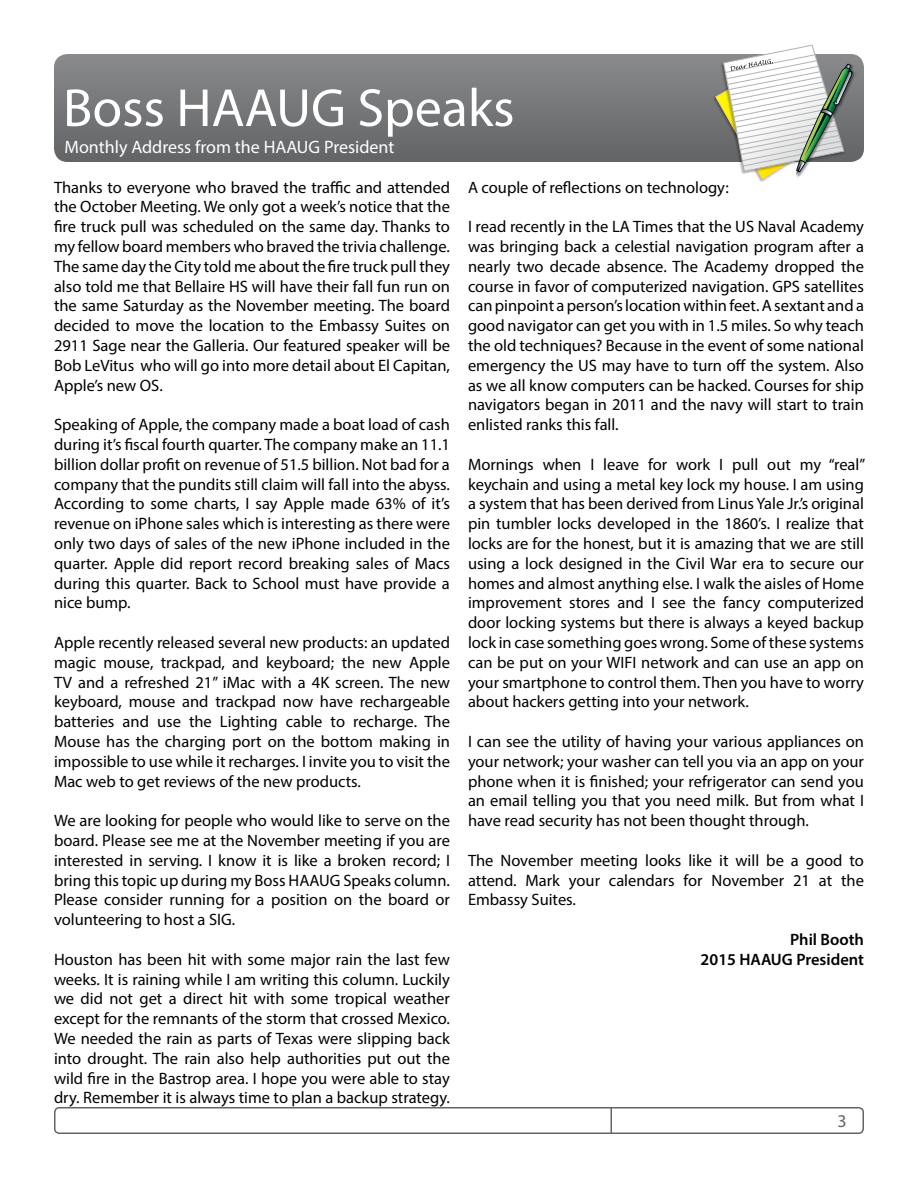
<style>
.page{position:relative;width:918px;height:1188px;background:#fff}
.page>*{position:absolute;margin:0;border:0;box-sizing:border-box;transform-origin:0 0}
.t1{font:54px "Myriad Pro";color:#fff}
.t2{font:18px "Myriad Pro";color:#fff}
.t3{font:18px "Myriad Pro";color:#636466}
.t4{font:16.5px/19.8px "Myriad Pro";color:#000;text-align:justify}
.t5{font:600 16.5px/19.8px "Myriad Pro";color:#000;text-align:right}
</style>
<div class="page">
<hr style="left:610px;top:1107px;width:2px;height:27px;background:#636466">
<div style="left:54px;top:1107px;width:810px;height:27px;border:2px solid #636466;border-radius:4px"></div>
<div style="left:54px;top:54px;width:810px;height:108px;background:linear-gradient(to bottom,#898a8c,#636466);border-radius:14px"></div>
<img style="left:712px;top:59px;width:55px;height:123px">
<img style="left:853px;top:63px;width:3px;height:99px">
<svg style="left:716px;top:45px;width:137px;height:134px"></svg>
<h1 class="t1" style="left:63px;top:75px;width:453px">Boss HAAUG Speaks</h1>
<p class="t2" style="left:64px;top:136px;width:331px">Monthly Address from the HAAUG President</p>
<p class="t4" style="left:54px;top:177px;width:398px">Thanks to everyone who braved the traffic and attended the October Meeting. We only got a week’s notice that the fire truck pull was scheduled on the same day. Thanks to my fellow board members who braved the trivia challenge.<br>The same day the City told me about the fire truck pull they also told me that Bellaire HS will have their fall fun run on the same Saturday as the November meeting. The board decided to move the location to the Embassy Suites on 2911 Sage near the Galleria. Our featured speaker will be Bob LeVitus who will go into more detail about El Capitan, Apple’s new OS.</p>
<p class="t4" style="left:54px;top:415px;width:398px">Speaking of Apple, the company made a boat load of cash during it’s fiscal fourth quarter. The company make an 11.1 billion dollar profit on revenue of 51.5 billion. Not bad for a company that the pundits still claim will fall into the abyss.<br>According to some charts, I say Apple made 63% of it’s revenue on iPhone sales which is interesting as there were only two days of sales of the new iPhone included in the quarter. Apple did report record breaking sales of Macs during this quarter. Back to School must have provide a nice bump.</p>
<p class="t4" style="left:54px;top:632px;width:398px">Apple recently released several new products: an updated magic mouse, trackpad, and keyboard; the new Apple TV and a refreshed 21” iMac with a 4K screen. The new keyboard, mouse and trackpad now have rechargeable batteries and use the Lighting cable to recharge. The Mouse has the charging port on the bottom making in impossible to use while it recharges. I invite you to visit the Mac web to get reviews of the new products.</p>
<p class="t4" style="left:54px;top:811px;width:398px">We are looking for people who would like to serve on the board. Please see me at the November meeting if you are interested in serving. I know it is like a broken record; I bring this topic up during my Boss HAAUG Speaks column.<br>Please consider running for a position on the board or volunteering to host a SIG.</p>
<p class="t4" style="left:54px;top:949px;width:398px">Houston has been hit with some major rain the last few weeks. It is raining while I am writing this column. Luckily we did not get a direct hit with some tropical weather except for the remnants of the storm that crossed Mexico.<br>We needed the rain as parts of Texas were slipping back into drought. The rain also help authorities put out the wild fire in the Bastrop area. I hope you were able to stay dry. Remember it is always time to plan a backup strategy.</p>
<p class="t4" style="left:468px;top:177px;width:262px">A couple of reflections on technology:</p>
<p class="t4" style="left:468px;top:217px;width:398px">I read recently in the LA Times that the US Naval Academy was bringing back a celestial navigation program after a nearly two decade absence. The Academy dropped the course in favor of computerized navigation. GPS satellites can pinpoint a person’s location within feet. A sextant and a good navigator can get you with in 1.5 miles. So why teach the old techniques? Because in the event of some national emergency the US may have to turn off the system. Also as we all know computers can be hacked. Courses for ship navigators began in 2011 and the navy will start to train enlisted ranks this fall.</p>
<p class="t4" style="left:468px;top:454px;width:399px">Mornings when I leave for work I pull out my “real” keychain and using a metal key lock my house. I am using a system that has been derived from Linus Yale Jr.’s original pin tumbler locks developed in the 1860’s. I realize that locks are for the honest, but it is amazing that we are still using a lock designed in the Civil War era to secure our homes and almost anything else. I walk the aisles of Home improvement stores and I see the fancy computerized door locking systems but there is always a keyed backup lock in case something goes wrong. Some of these systems can be put on your WIFI network and can use an app on your smartphone to control them. Then you have to worry about hackers getting into your network.</p>
<p class="t4" style="left:468px;top:731px;width:398px">I can see the utility of having your various appliances on your network; your washer can tell you via an app on your phone when it is finished; your refrigerator can send you an email telling you that you need milk. But from what I have read security has not been thought through.</p>
<p class="t4" style="left:468px;top:850px;width:397px">The November meeting looks like it will be a good to attend. Mark your calendars for November 21 at the Embassy Suites.</p>
<p class="t5" style="left:701px;top:929px;width:165px">Phil Booth<br>2015 HAAUG President</p>
<p class="t3" style="left:838px;top:1110px;width:11px">3</p>
</div>
